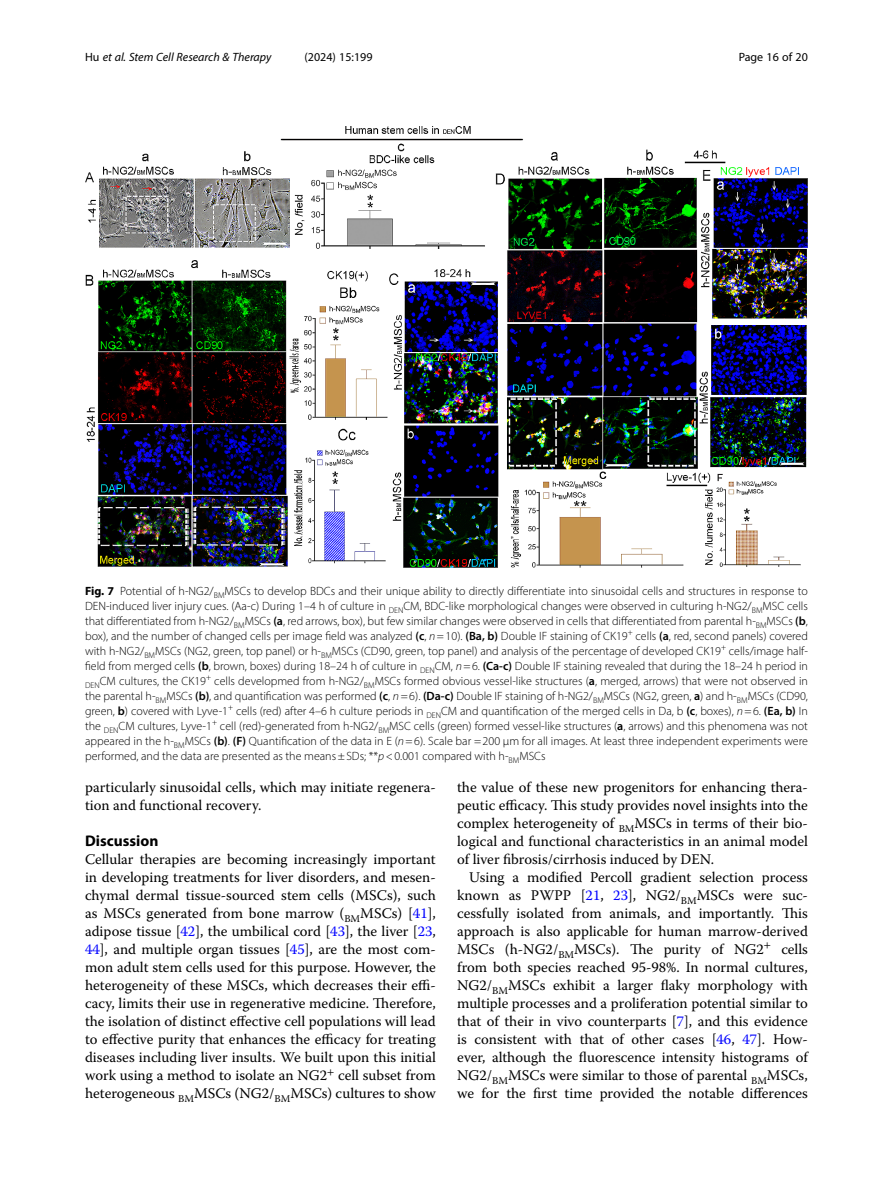
<style>
.page{position:relative;width:893px;height:1191px;background:#fff}
.page>*{position:absolute;margin:0;border:0;box-sizing:border-box;transform-origin:0 0}
.Head_1{font:700 15.45px "Myriad Pro";color:#000}
.Body_Text{font:14.7px/18px "Warnock Pro";color:#000;text-align:justify}
.Body_Text_Indent{font:14.7px/18px "Warnock Pro";color:#000}
.Figure_Caption{font:300 12px/15px "Myriad Pro";color:#000;text-align:justify}
.t1{font:italic 12px "Myriad Pro";color:#000}
.t2{font:12px "Myriad Pro";color:#000}
.s1{font-style:normal}
.s2{font-weight:700}
.s3{font-weight:600}
.s4{font-style:italic}
.s5{color:#00f}
</style>
<div class="page">
<img style="left:85px;top:126px;width:723px;height:441px">
<p class="t1" style="left:85px;top:50px;width:188px"><span class="s1">Hu</span> et al. Stem Cell Research &amp; Therapy</p>
<p class="t2" style="left:305px;top:50px;width:70px">(2024) 15:199</p>
<p class="t2" style="left:739px;top:50px;width:71px">Page 16 of 20</p>
<p class="Figure_Caption" style="left:85px;top:583px;width:724px"><span class="s2">Fig. 7</span> Potential of h-NG2/<sub>BM</sub>MSCs to develop BDCs and their unique ability to directly differentiate into sinusoidal cells and structures in response to DEN-induced liver injury cues. (Aa-c) During 1–4 h of culture in <sub>DEN</sub>CM, BDC-like morphological changes were observed in culturing h-NG2/<sub>BM</sub>MSC cells that differentiated from h-NG2/<sub>BM</sub>MSCs <span class="s3">(a</span>, red arrows, box), but few similar changes were observed in cells that differentiated from parental h-<sub>BM</sub>MSCs <span class="s3">(b</span>, box), and the number of changed cells per image field was analyzed <span class="s3">(c</span>, <span class="s4">n</span>=10). <span class="s3">(Ba, b)</span> Double IF staining of CK19<sup>+</sup> cells <span class="s3">(a</span>, red, second panels) covered with h-NG2/<sub>BM</sub>MSCs (NG2, green, top panel) or h-<sub>BM</sub>MSCs (CD90, green, top panel) and analysis of the percentage of developed CK19<sup>+</sup> cells/image half&shy;field from merged cells <span class="s3">(b</span>, brown, boxes) during 18–24 h of culture in <sub>DEN</sub>CM, <span class="s4">n</span>=6. <span class="s3">(Ca-c)</span> Double IF staining revealed that during the 18–24 h period in <sub>DEN</sub>CM cultures, the CK19<sup>+</sup> cells developmed from h-NG2/<sub>BM</sub>MSCs formed obvious vessel-like structures (<span class="s3">a</span>, merged, arrows) that were not observed in the parental h-<sub>BM</sub>MSCs <span class="s3">(b)</span>, and quantification was performed <span class="s3">(c</span>, <span class="s4">n</span>=6). <span class="s3">(Da-c)</span> Double IF staining of h-NG2/<sub>BM</sub>MSCs (NG2, green, <span class="s3">a</span>) and h-<sub>BM</sub>MSCs (CD90, green, <span class="s3">b</span>) covered with Lyve-1<sup>+</sup> cells (red) after 4–6 h culture periods in <sub>DEN</sub>CM and quantification of the merged cells in Da, b <span class="s3">(c</span>, boxes), <span class="s4">n</span>=6. <span class="s3">(Ea, b)</span> In the <sub>DEN</sub>CM cultures, Lyve-1<sup>+</sup> cell (red)-generated from h-NG2/<sub>BM</sub>MSC cells (green) formed vessel-like structures (<span class="s3">a</span>, arrows) and this phenomena was not appeared in the h-<sub>BM</sub>MSCs <span class="s3">(b)</span>. <span class="s3">(F)</span> Quantification of the data in E (<span class="s4">n</span>=6). Scale bar =200 μm for all images. At least three independent experiments were performed, and the data are presented as the means±SDs; **<span class="s4">p</span>&lt;0.001 compared with h-<sub>BM</sub>MSCs</p>
<p class="Body_Text_Indent" style="left:85px;top:778px;width:352px">particularly sinusoidal cells, which may initiate regenera&shy;tion and functional recovery.</p>
<p class="Head_1" style="left:85px;top:831px;width:75px">Discussion</p>
<p class="Body_Text" style="left:85px;top:850px;width:352px">Cellular therapies are becoming increasingly important in developing treatments for liver disorders, and mesen&shy;chymal dermal tissue-sourced stem cells (MSCs), such as MSCs generated from bone marrow (<sub>BM</sub>MSCs) [<span class="s5">41</span>], adipose tissue [<span class="s5">42</span>], the umbilical cord [<span class="s5">43</span>], the liver [<span class="s5">23</span>, <span class="s5">44</span>], and multiple organ tissues [<span class="s5">45</span>], are the most com&shy;mon adult stem cells used for this purpose. However, the heterogeneity of these MSCs, which decreases their effi&shy;cacy, limits their use in regenerative medicine. Therefore, the isolation of distinct effective cell populations will lead to effective purity that enhances the efficacy for treating diseases including liver insults. We built upon this initial work using a method to isolate an NG2<sup>+</sup> cell subset from heterogeneous <sub>BM</sub>MSCs (NG2/<sub>BM</sub>MSCs) cultures to show</p>
<p class="Body_Text" style="left:457px;top:778px;width:352px">the value of these new progenitors for enhancing thera&shy;peutic efficacy. This study provides novel insights into the complex heterogeneity of <sub>BM</sub>MSCs in terms of their bio&shy;logical and functional characteristics in an animal model of liver fibrosis/cirrhosis induced by DEN.</p>
<p class="Body_Text_Indent" style="left:457px;top:868px;width:352px;text-align:justify;text-indent:12px">Using a modified Percoll gradient selection process known as PWPP [<span class="s5">21</span>, <span class="s5">23</span>], NG2/<sub>BM</sub>MSCs were suc&shy;cessfully isolated from animals, and importantly. This approach is also applicable for human marrow-derived MSCs (h-NG2/<sub>BM</sub>MSCs). The purity of NG2<sup>+</sup> cells from both species reached 95-98%. In normal cultures, NG2/<sub>BM</sub>MSCs exhibit a larger flaky morphology with multiple processes and a proliferation potential similar to that of their in vivo counterparts [<span class="s5">7</span>], and this evidence is consistent with that of other cases [<span class="s5">46</span>, <span class="s5">47</span>]. How&shy;ever, although the fluorescence intensity histograms of NG2/<sub>BM</sub>MSCs were similar to those of parental <sub>BM</sub>MSCs, we for the first time provided the notable differences</p>
</div>
